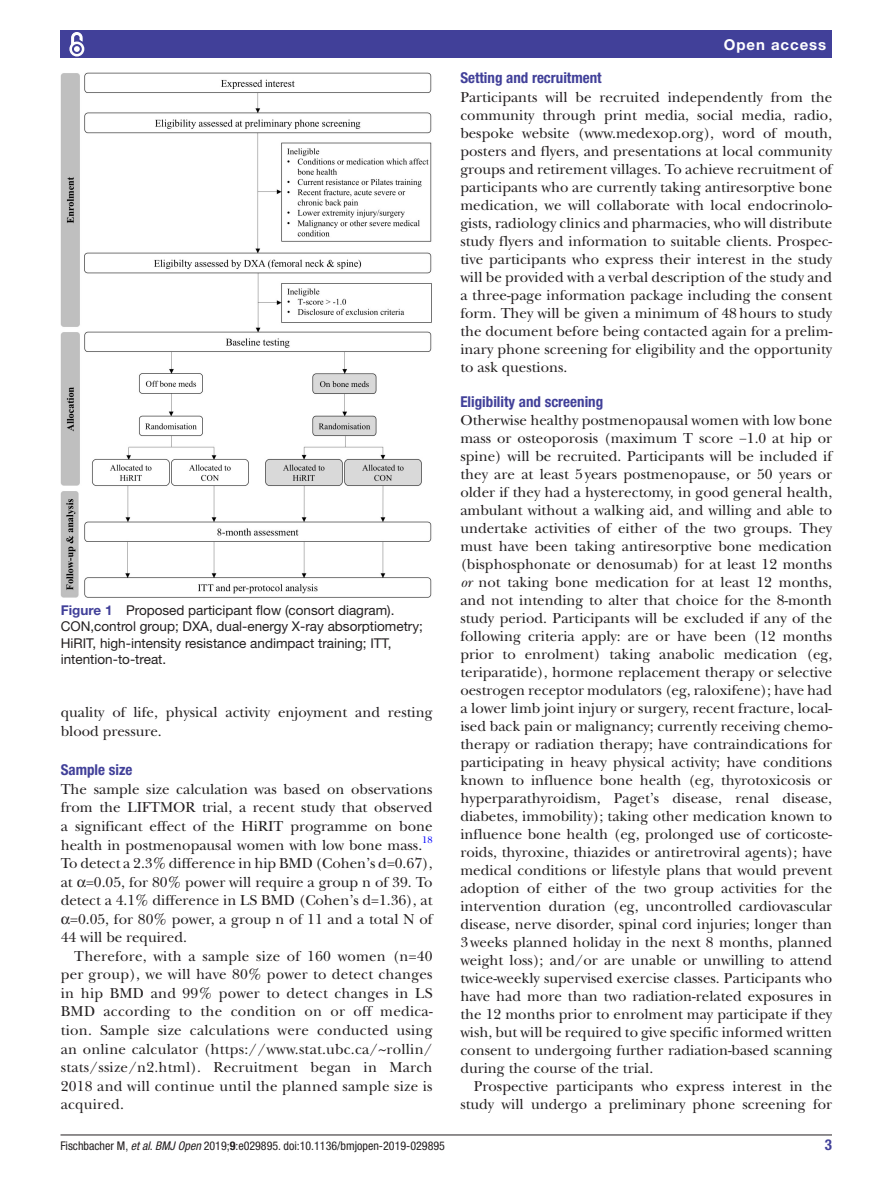
<style>
.page{position:relative;width:893px;height:1191px;background:#fff}
.page>*{position:absolute;margin:0;border:0;box-sizing:border-box;transform-origin:0 0}
.t1{font:15px/18px "New Baskerville";color:#231f20;text-align:justify}
.t2{font:700 condensed 15px "Helvetica Neue LT Std";color:#414099}
.t3{font:700 15px "Helvetica Neue LT Std";letter-spacing:.065em;color:#fff}
.t4{font:13.5px/16.2px "Helvetica Neue LT Std";color:#231f20}
.t5{font:condensed 12px "Helvetica Neue LT Std";color:#231f20}
.t6{font:9.9px "New Baskerville";color:#00f}
.s1{font-weight:700;color:#414099}
.s2{font-style:italic}
.s3{font-weight:700}
</style>
<div class="page">
<hr style="left:61px;top:1134px;width:771px;height:1px;background:#231f20">
<div style="left:61px;top:31px;width:771px;height:27px;background:#414099"></div>
<svg style="left:69px;top:32px;width:16px;height:25px"></svg>
<img style="left:61px;top:73px;width:371px;height:524px">
<p class="t4" style="left:61px;top:602px;width:364px"><span class="s1">Figure 1</span> Proposed participant flow (consort diagram).<br>CON,control group; DXA, dual-energy X-ray absorptiometry; HiRIT, high-intensity resistance andimpact training; ITT, intention-to-treat.</p>
<p class="t1" style="left:61px;top:703px;width:373px;line-height:18.6px">quality of life, physical activity enjoyment and resting blood pressure.</p>
<p class="t2" style="left:61px;top:761px;width:73px">Sample size</p>
<p class="t1" style="left:61px;top:780px;width:373px;line-height:18.6px">The sample size calculation was based on observations from the LIFTMOR trial, a recent study that observed a significant effect of the HiRIT programme on bone health in postmenopausal women with low bone mass.</p>
<p class="t6" style="left:422px;top:833px;width:12px">18</p>
<p class="t1" style="left:61px;top:854px;width:373px">To detect a 2.3% difference in hip BMD (Cohen’s d=0.67),</p>
<p class="t1" style="left:61px;top:873px;width:373px">at =0.05, for 80% power will require a group n of 39. To</p>
<p class="t1" style="left:61px;top:891px;width:373px">detect a 4.1% difference in LS BMD (Cohen’s d=1.36), at</p>
<p class="t1" style="left:70px;top:910px;width:364px">=0.05, for 80% power, a group n of 11 and a total N of</p>
<p class="t1" style="left:61px;top:928px;width:128px">44 will be required.</p>
<p class="t1" style="left:74px;top:947px;width:360px">Therefore, with a sample size of 160 women (n=40</p>
<p class="t1" style="left:61px;top:965px;width:373px">per group), we will have 80% power to detect changes</p>
<p class="t1" style="left:61px;top:984px;width:373px">in hip BMD and 99% power to detect changes in LS</p>
<p class="t1" style="left:61px;top:1002px;width:373px">BMD according to the condition on or off medica-</p>
<p class="t1" style="left:61px;top:1021px;width:373px">tion. Sample size calculations were conducted using</p>
<p class="t1" style="left:61px;top:1039px;width:373px">an online calculator (https://www.stat.ubc.ca/~rollin/</p>
<p class="t1" style="left:61px;top:1058px;width:373px">stats/ssize/n2.html). Recruitment began in March</p>
<p class="t1" style="left:61px;top:1076px;width:373px">2018 and will continue until the planned sample size is</p>
<p class="t1" style="left:61px;top:1095px;width:65px">acquired.</p>
<p class="t3" style="left:724px;top:35px;width:104px">Open access</p>
<p class="t2" style="left:460px;top:69px;width:143px">Setting and recruitment</p>
<p class="t1" style="left:460px;top:88px;width:373px">Participants will be recruited independently from the community through print media, social media, radio, bespoke website (www.medexop.org), word of mouth, posters and flyers, and presentations at local community groups and retirement villages. To achieve recruitment of participants who are currently taking antiresorptive bone medication, we will collaborate with local endocrinolo&shy;gists, radiology clinics and pharmacies, who will distribute study flyers and information to suitable clients. Prospec&shy;tive participants who express their interest in the study will be provided with a verbal description of the study and a three-page information package including the consent form. They will be given a minimum of 48hours to study the document before being contacted again for a prelim&shy;inary phone screening for eligibility and the opportunity to ask questions.</p>
<p class="t2" style="left:460px;top:393px;width:144px">Eligibility and screening</p>
<p class="t1" style="left:460px;top:411px;width:373px">Otherwise healthy postmenopausal women with low bone mass or osteoporosis (maximum T score −1.0 at hip or spine) will be recruited. Participants will be included if they are at least 5years postmenopause, or 50 years or older if they had a hysterectomy, in good general health, ambulant without a walking aid, and willing and able to undertake activities of either of the two groups. They must have been taking antiresorptive bone medication (bisphosphonate or denosumab) for at least 12 months <span class="s2">or</span> not taking bone medication for at least 12 months, and not intending to alter that choice for the 8-month study period. Participants will be excluded if any of the following criteria apply: are or have been (12 months prior to enrolment) taking anabolic medication (eg, teriparatide), hormone replacement therapy or selective oestrogen receptor modulators (eg, raloxifene); have had a lower limb joint injury or surgery, recent fracture, local&shy;ised back pain or malignancy; currently receiving chemo&shy;therapy or radiation therapy; have contraindications for participating in heavy physical activity; have conditions known to influence bone health (eg, thyrotoxicosis or hyperparathyroidism, Paget’s disease, renal disease, diabetes, immobility); taking other medication known to influence bone health (eg, prolonged use of corticoste&shy;roids, thyroxine, thiazides or antiretroviral agents); have medical conditions or lifestyle plans that would prevent adoption of either of the two group activities for the intervention duration (eg, uncontrolled cardiovascular disease, nerve disorder, spinal cord injuries; longer than 3weeks planned holiday in the next 8 months, planned weight loss); and/or are unable or unwilling to attend twice-weekly supervised exercise classes. Participants who have had more than two radiation-related exposures in the 12 months prior to enrolment may participate if they wish, but will be required to give specific informed written consent to undergoing further radiation-based scanning during the course of the trial.</p>
<p class="t1" style="left:460px;top:1077px;width:373px;text-align:right">Prospective participants who express interest in the study will undergo a preliminary phone screening for</p>
<p class="t5" style="left:61px;top:1138px;width:386px">Fischbacher M, <span class="s2">et al</span>. <span class="s2">BMJ Open</span> 2019;<span class="s3">9</span>:e029895. doi:10.1136/bmjopen-2019-029895</p>
<p class="t2" style="left:825px;top:1135px;width:9px">3</p>
</div>
